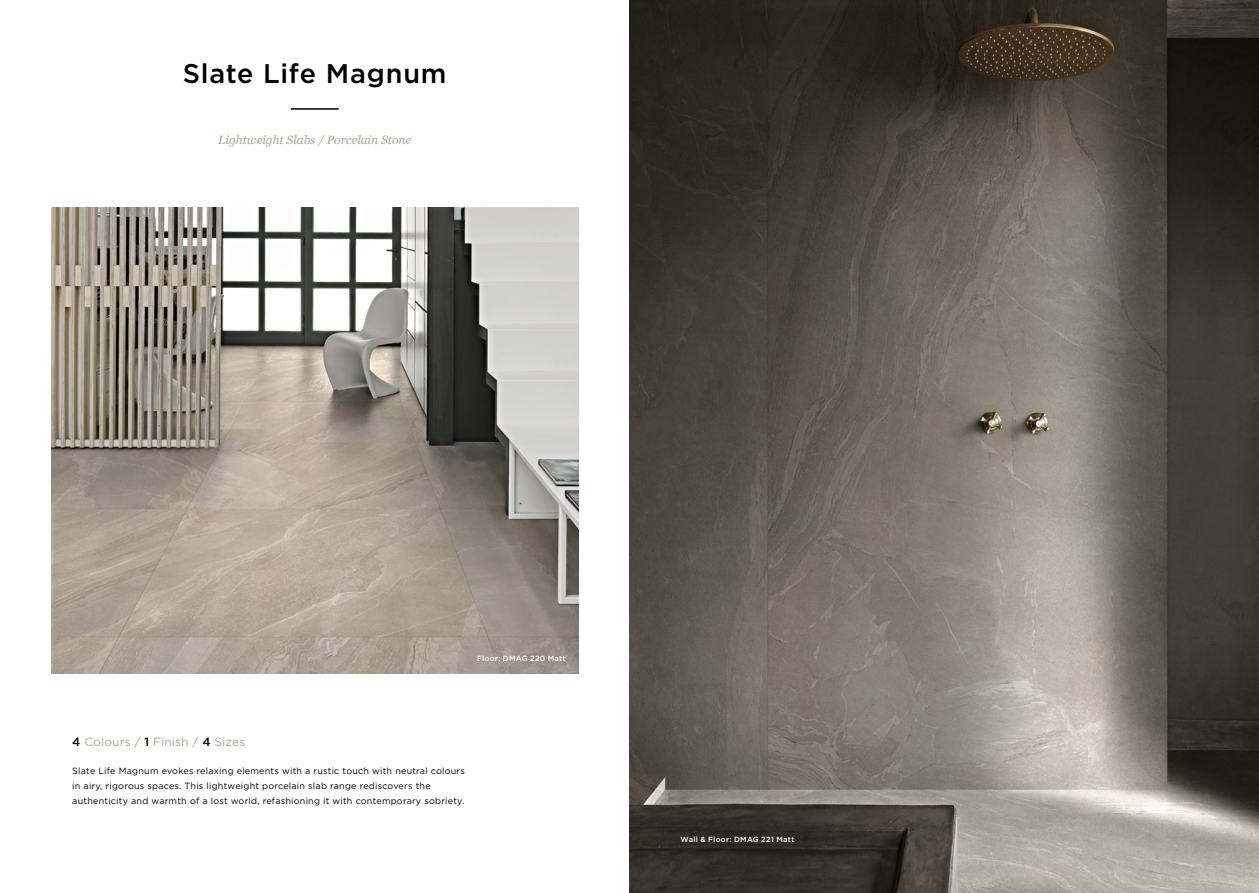
<style>
.page{position:relative;width:1259px;height:893px;background:#fff}
.page>*{position:absolute;margin:0;border:0;box-sizing:border-box;transform-origin:0 0}
.t1{font:500 27px "Gotham";letter-spacing:.025em;color:#000}
.hero_PF_serif_title{font:italic 12px "Georgia";color:#b2a391}
.t2{font:12px "Gotham";letter-spacing:.01em;color:#b2a391}
.hero_PF_serif_title-2{font:9px/15px "Gotham";letter-spacing:.025em;color:#000}
.t3{font:500 7.5px "Gotham";letter-spacing:.04em;color:#fff}
.s1{font-weight:500;color:#000}
</style>
<div class="page">
<hr style="left:291px;top:108px;width:48px;height:2px;background:#000">
<img style="left:629px;top:0;width:630px;height:893px">
<img style="left:51px;top:207px;width:527px;height:467px">
<p class="t1" style="left:183px;top:55px;width:265px">Slate Life Magnum</p>
<p class="hero_PF_serif_title" style="left:218px;top:132px;width:194px">Lightweight Slabs / Porcelain Stone</p>
<p class="t3" style="left:477px;top:654px;width:90px">Floor: DMAG 220 Matt</p>
<p class="t2" style="left:72px;top:734px;width:174px"><span class="s1">4</span> Colours / <span class="s1">1</span> Finish / <span class="s1">4</span> Sizes</p>
<p class="hero_PF_serif_title-2" style="left:72px;top:763px;width:394px">Slate Life Magnum evokes relaxing elements with a rustic touch with neutral colours in airy, rigorous spaces. This lightweight porcelain slab range rediscovers the authenticity and warmth of a lost world, refashioning it with contemporary sobriety.</p>
<p class="t3" style="left:680px;top:834px;width:115px">Wall &amp; Floor: DMAG 221 Matt</p>
</div>
